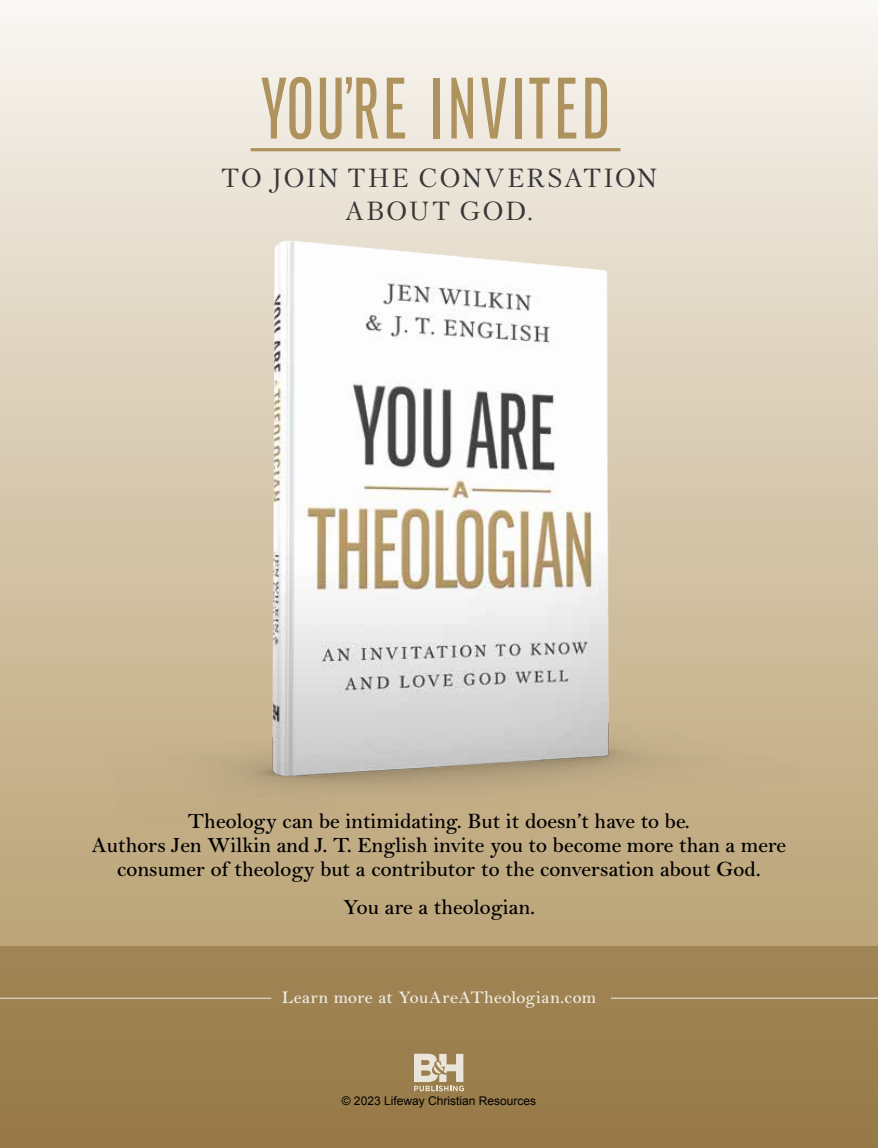
<style>
.page{position:relative;width:878px;height:1148px;background:#f7f4f0}
.page>*{position:absolute;margin:0;border:0;box-sizing:border-box;transform-origin:0 0}
.t1{font:500 83.85px "Good Pro Comp";letter-spacing:.05em;color:#ae935e}
.t2{font:26.25px/32.4px "Petersburg";letter-spacing:.06em;color:#383637;text-align:center}
.t3{font:600 22.05px/24px "Bell MT Std";color:#000;text-align:center}
.t4{font:600 18px "Bell MT Std";letter-spacing:.015em;color:#eeece5}
.t5{font:12px "Arial";color:#000}
</style>
<div class="page">
<div style="left:0;top:945px;width:878px;height:203px;background:#9a7e4c"></div>
<img style="left:0;top:77px;width:878px;height:922px">
<hr style="left:0;top:997px;width:271px;height:1px;background:#edeae3">
<hr style="left:611px;top:997px;width:267px;height:1px;background:#edeae3">
<svg style="left:414px;top:1053px;width:50px;height:38px"></svg>
<hr style="left:250px;top:148px;width:370px;height:3px;background:#ae935e">
<h1 class="t1" style="left:261px;top:62px;width:350px">YOU’RE INVITED</h1>
<p class="t2" style="left:221px;top:162px;width:437px">TO JOIN THE CONVERSATION<br>ABOUT GOD.</p>
<p class="t3" style="left:92px;top:809px;width:695px">Theology can be intimidating. But it doesn’t have to be.<br>Authors Jen Wilkin and J. T. English invite you to become more than a mere consumer of theology but a contributor to the conversation about God.</p>
<p class="t3" style="left:342px;top:895px;width:194px">You are a theologian.</p>
<p class="t4" style="left:282px;top:987px;width:316px">Learn more at YouAreATheologian.com</p>
<p class="t5" style="left:342px;top:1092px;width:196px">© 2023 Lifeway Christian Resources</p>
</div>
